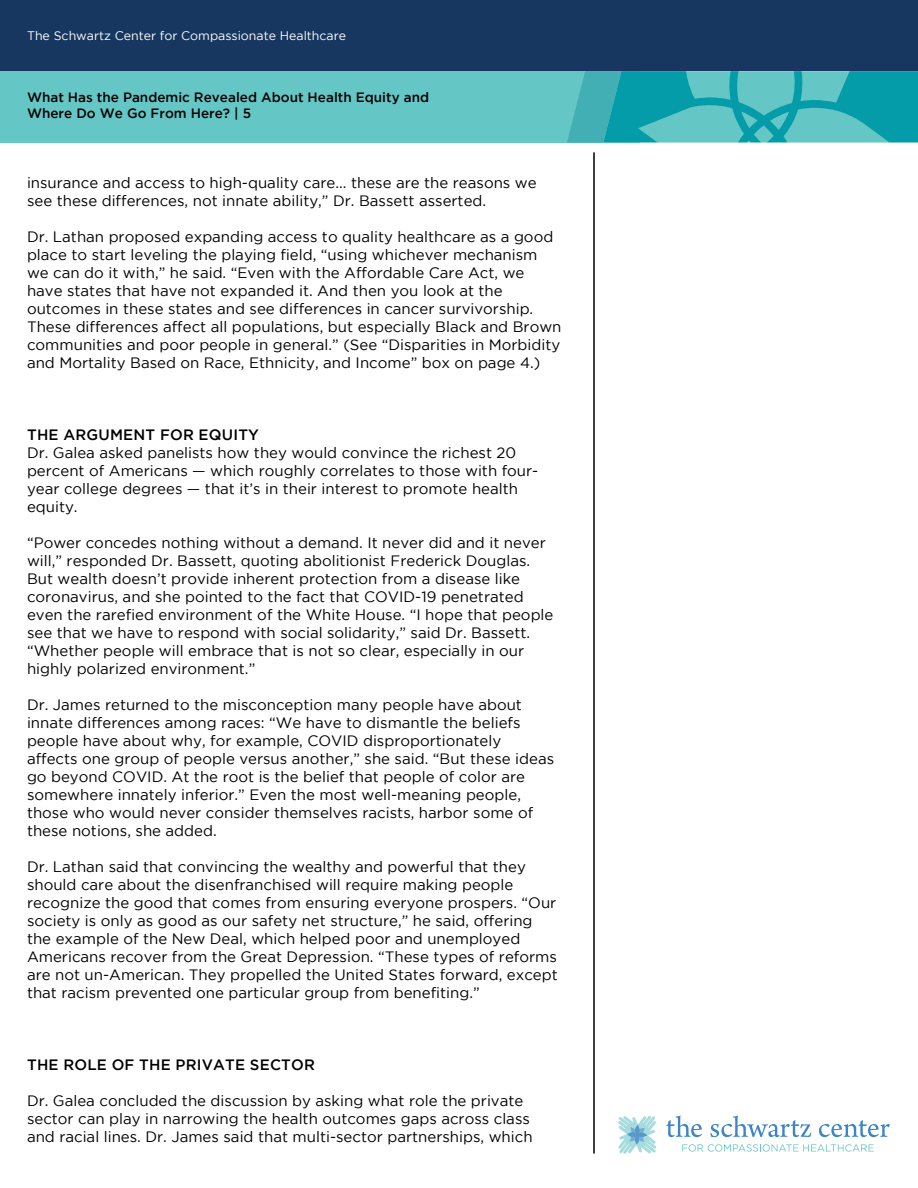
<style>
.page{position:relative;width:918px;height:1188px;background:#fff}
.page>*{position:absolute;margin:0;border:0;box-sizing:border-box;transform-origin:0 0}
.t1{font:15px/18px "Gotham";color:#000}
.t2{font:500 15px "Gotham";letter-spacing:.015em;color:#000}
.t3{font:500 13.5px/16.2px "Gotham";color:#000}
.t4{font:12.45px "Gotham";color:#fff}
</style>
<div class="page">
<svg style="left:618px;top:1116px;width:38px;height:38px"></svg>
<svg style="left:682px;top:1144px;width:192px;height:8px"></svg>
<svg style="left:710px;top:1116px;width:101px;height:21px"></svg>
<svg style="left:666px;top:1116px;width:36px;height:21px"></svg>
<svg style="left:819px;top:1120px;width:71px;height:17px"></svg>
<hr style="left:593px;top:152px;width:2px;height:1002px;background:#000">
<div style="left:0;top:0;width:918px;height:71px;background:#173760"></div>
<div style="left:0;top:71px;width:639px;height:72px;background:#64c7c6"></div>
<svg style="left:567px;top:71px;width:351px;height:72px;background:#36b1b7"></svg>
<p class="t4" style="left:27px;top:28px;width:321px">The Schwartz Center for Compassionate Healthcare</p>
<p class="t3" style="left:27px;top:89px;width:404px">What Has the Pandemic Revealed About Health Equity and<br>Where Do We Go From Here? | 5</p>
<p class="t1" style="left:27px;top:174px;width:511px">insurance and access to high-quality care... these are the reasons we see these differences, not innate ability,” Dr. Bassett asserted.</p>
<p class="t1" style="left:27px;top:228px;width:536px">Dr. Lathan proposed expanding access to quality healthcare as a good place to start leveling the playing field, “using whichever mechanism we can do it with,” he said. “Even with the Affordable Care Act, we have states that have not expanded it. And then you look at the outcomes in these states and see differences in cancer survivorship.<br>These differences affect all populations, but especially Black and Brown communities and poor people in general.” (See “Disparities in Morbidity and Mortality Based on Race, Ethnicity, and Income” box on page 4.)</p>
<p class="t2" style="left:27px;top:426px;width:233px">THE ARGUMENT FOR EQUITY</p>
<p class="t1" style="left:27px;top:444px;width:513px">Dr. Galea asked panelists how they would convince the richest 20 percent of Americans — which roughly correlates to those with four&shy;year college degrees — that it’s in their interest to promote health equity.</p>
<p class="t1" style="left:27px;top:534px;width:528px">“Power concedes nothing without a demand. It never did and it never will,” responded Dr. Bassett, quoting abolitionist Frederick Douglas.<br>But wealth doesn’t provide inherent protection from a disease like coronavirus, and she pointed to the fact that COVID-19 penetrated even the rarefied environment of the White House. “I hope that people see that we have to respond with social solidarity,” said Dr. Bassett. “Whether people will embrace that is not so clear, especially in our highly polarized environment.”</p>
<p class="t1" style="left:27px;top:696px;width:529px">Dr. James returned to the misconception many people have about innate differences among races: “We have to dismantle the beliefs people have about why, for example, COVID disproportionately affects one group of people versus another,” she said. “But these ideas go beyond COVID. At the root is the belief that people of color are somewhere innately inferior.” Even the most well-meaning people, those who would never consider themselves racists, harbor some of these notions, she added.</p>
<p class="t1" style="left:27px;top:858px;width:532px">Dr. Lathan said that convincing the wealthy and powerful that they should care about the disenfranchised will require making people recognize the good that comes from ensuring everyone prospers. “Our society is only as good as our safety net structure,” he said, offering the example of the New Deal, which helped poor and unemployed Americans recover from the Great Depression. “These types of reforms are not un-American. They propelled the United States forward, except that racism prevented one particular group from benefiting.”</p>
<p class="t2" style="left:27px;top:1056px;width:289px">THE ROLE OF THE PRIVATE SECTOR</p>
<p class="t1" style="left:27px;top:1092px;width:507px">Dr. Galea concluded the discussion by asking what role the private sector can play in narrowing the health outcomes gaps across class and racial lines. Dr. James said that multi-sector partnerships, which</p>
</div>
